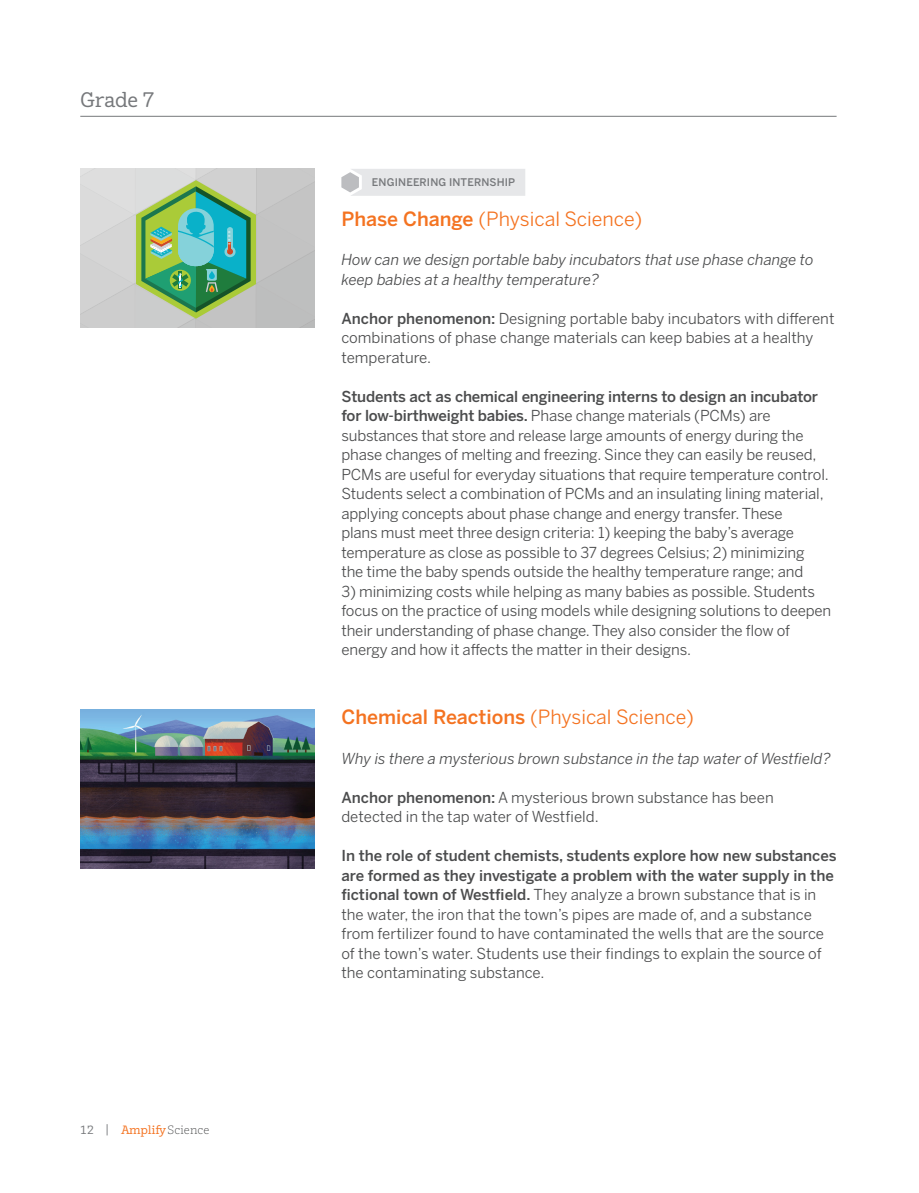
<style>
.page{position:relative;width:919px;height:1193px;background:#fff}
.page>*{position:absolute;margin:0;border:0;box-sizing:border-box;transform-origin:0 0}
.t1{font:21px "Amplify";letter-spacing:-.01em;color:#76787b}
.t2{font:500 19.5px "Benton Sans";color:#f47321}
.t3{font:19.5px "Benton Sans";color:#f47321}
.t4{font:15px/19.5px "Benton Sans";letter-spacing:-.01em;color:#4b4c4d}
.t5{font:italic 15px/19.5px "Benton Sans";color:#4b4c4d}
.t6{font:300 12px "Amplify";letter-spacing:.015em;color:#4b4c4d}
.t7{font:500 10.5px "Benton Sans";letter-spacing:.015em;color:#76787b}
.s1{font-weight:400;color:#76787b}
.s2{color:#f47321}
.s3{font-weight:500}
.s4{font-weight:400}
</style>
<div class="page">
<img style="left:80px;top:709px;width:234px;height:159px">
<svg style="left:80px;top:169px;width:234px;height:159px;background:#a6c3b2"></svg>
<svg style="left:341px;top:169px;width:184px;height:27px;background:#e4e5e7"></svg>
<hr style="left:80px;top:116px;width:756px;height:1px;background:#76787b">
<h1 class="t1" style="left:80px;top:87px;width:76px">Grade 7</h1>
<p class="t6" style="left:80px;top:1122px;width:131px"><span class="s1">12 |</span> <span class="s2">¬</span>Science</p>
<p class="t7" style="left:372px;top:176px;width:145px">ENGINEERING INTERNSHIP</p>
<h2 class="t3" style="left:341px;top:207px;width:302px"><span class="s3">Phase Change</span> (Physical Science)</h2>
<p class="t5" style="left:341px;top:250px;width:474px">How can we design portable baby incubators that use phase change to keep babies at a healthy temperature?</p>
<p class="t4" style="left:341px;top:308px;width:494px"><span class="s3">Anchor phenomenon:</span> Designing portable baby incubators with different combinations of phase change materials can keep babies at a healthy temperature.</p>
<p class="t4" style="left:341px;top:386px;width:489px"><span class="s3">Students act as chemical engineering interns to design an incubator for low-birthweight babies.</span> Phase change materials (PCMs) are substances that store and release large amounts of energy during the phase changes of melting and freezing. Since they can easily be reused, PCMs are useful for everyday situations that require temperature control.<br>Students select a combination of PCMs and an insulating lining material, applying concepts about phase change and energy transfer. These<br>plans must meet three design criteria: 1) keeping the baby’s average temperature as close as possible to 37 degrees Celsius; 2) minimizing the time the baby spends outside the healthy temperature range; and</p>
<p class="t4" style="left:341px;top:581px;width:491px">3) minimizing costs while helping as many babies as possible. Students focus on the practice of using models while designing solutions to deepen their understanding of phase change. They also consider the flow of energy and how it affects the matter in their designs.</p>
<h2 class="t2" style="left:341px;top:705px;width:354px">Chemical Reactions <span class="s4">(Physical Science)</span></h2>
<p class="t5" style="left:341px;top:748px;width:491px">Why is there a mysterious brown substance in the tap water of Westfield?</p>
<p class="t4" style="left:341px;top:787px;width:434px"><span class="s3">Anchor phenomenon:</span> A mysterious brown substance has been detected in the tap water of Westfield.</p>
<p class="t4" style="left:341px;top:846px;width:496px"><span class="s3">In the role of student chemists, students explore how new substances are formed as they investigate a problem with the water supply in the fictional town of Westfield.</span> They analyze a brown substance that is in the water, the iron that the town’s pipes are made of, and a substance from fertilizer found to have contaminated the wells that are the source of the town’s water. Students use their findings to explain the source of the contaminating substance.</p>
</div>
